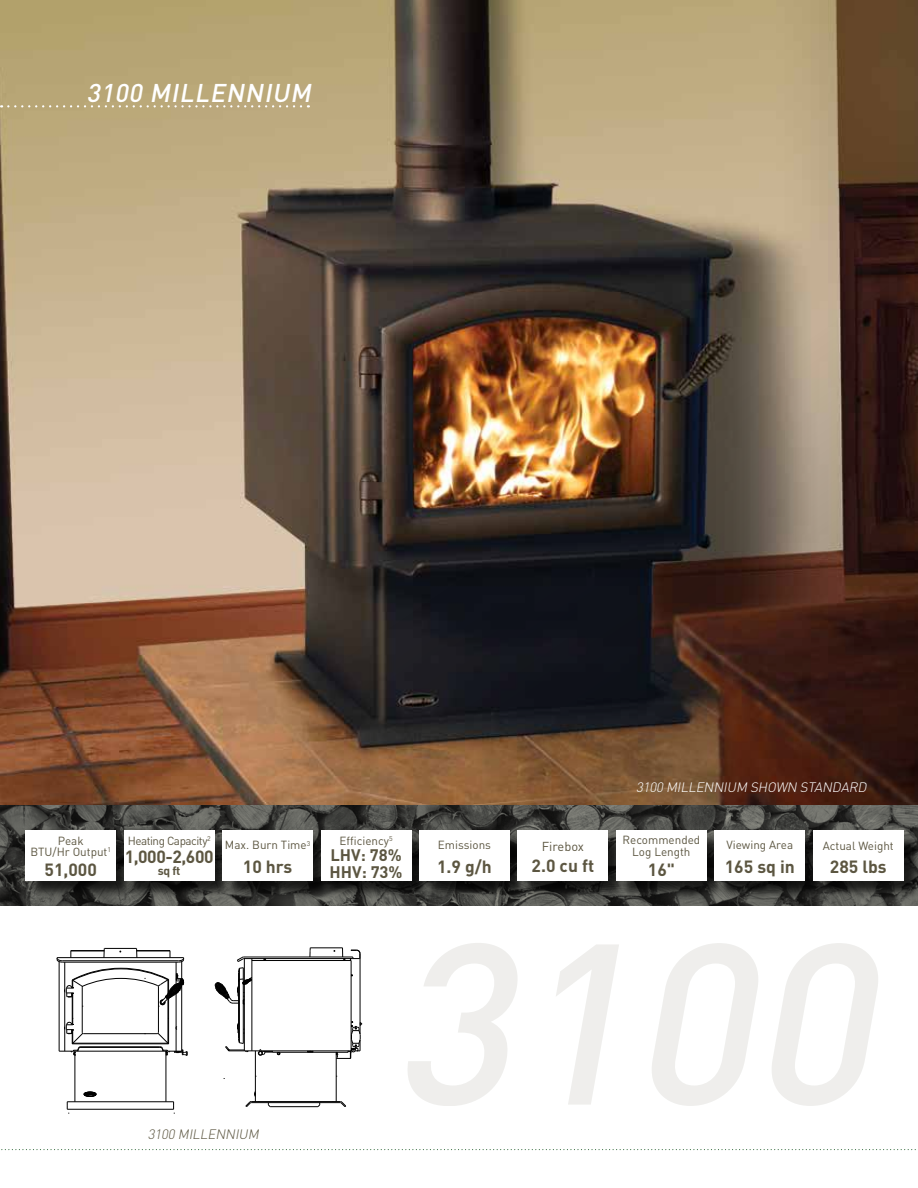
<style>
.page{position:relative;width:918px;height:1188px;background:#fff}
.page>*{position:absolute;margin:0;border:0;box-sizing:border-box;transform-origin:0 0}
.t1{font:italic 500 25.35px "DIN Pro";color:#fff}
.t2{font:700 17.55px "DIN Pro";color:#5c5641}
.t3{font:700 16.5px/16.5px "DIN Pro";color:#5c5641}
.t4{font:italic 300 13.5px "DIN Pro";color:#fff}
.t5{font:italic 300 13.5px "DIN Pro";color:#5c5641}
.t6{font:12.9px "DIN Pro";color:#5c5641}
.t7{font:700 12px "DIN Pro";color:#5c5641}
.t8{font:11.7px/12px "DIN Pro";color:#5c5641;text-align:center}
.t9{font:11.7px "DIN Pro";letter-spacing:-.04em;color:#5c5641}
</style>
<div class="page">
<img style="left:2px;top:0;width:916px;height:806px">
<svg style="left:0;top:806px;width:918px;height:100px;background:#4b4c48"></svg>
<svg style="left:1px;top:1149px;width:915px;height:1px"></svg>
<svg style="left:1px;top:105px;width:300px;height:2px"></svg>
<hr style="left:67px;top:1109px;width:107px;height:1px;background:#000">
<hr style="left:67px;top:1101px;width:107px;height:1px;background:#000">
<hr style="left:59px;top:962px;width:1px;height:89px;background:#000">
<hr style="left:64px;top:962px;width:1px;height:89px;background:#000">
<hr style="left:72px;top:993px;width:1px;height:31px;background:#000">
<hr style="left:75px;top:1051px;width:1px;height:51px;background:#000">
<hr style="left:82px;top:987px;width:1px;height:45px;background:#000">
<hr style="left:73px;top:1051px;width:109px;height:1px;background:#000">
<hr style="left:81px;top:1047px;width:79px;height:1px;background:#000">
<hr style="left:81px;top:1046px;width:79px;height:1px;background:#000">
<hr style="left:72px;top:1044px;width:97px;height:1px;background:#000">
<hr style="left:73px;top:1043px;width:95px;height:1px;background:#000">
<hr style="left:83px;top:1033px;width:74px;height:1px;background:#000">
<hr style="left:158px;top:987px;width:1px;height:45px;background:#000">
<hr style="left:166px;top:1051px;width:1px;height:51px;background:#000">
<hr style="left:168px;top:999px;width:1px;height:45px;background:#000">
<hr style="left:176px;top:994px;width:1px;height:57px;background:#000">
<hr style="left:181px;top:985px;width:1px;height:66px;background:#000">
<svg style="left:83px;top:1091px;width:14px;height:6px"></svg>
<svg style="left:59px;top:1018px;width:25px;height:38px"></svg>
<svg style="left:157px;top:1027px;width:31px;height:29px"></svg>
<svg style="left:56px;top:948px;width:128px;height:59px"></svg>
<svg style="left:67px;top:1102px;width:2px;height:12px"></svg>
<svg style="left:173px;top:1102px;width:2px;height:12px"></svg>
<hr style="left:270px;top:1106px;width:48px;height:1px;background:#000">
<hr style="left:251px;top:1102px;width:89px;height:1px;background:#000">
<hr style="left:251px;top:1101px;width:89px;height:1px;background:#000">
<hr style="left:238px;top:1004px;width:1px;height:35px;background:#000">
<hr style="left:239px;top:968px;width:1px;height:75px;background:#000">
<hr style="left:243px;top:984px;width:1px;height:59px;background:#000">
<hr style="left:244px;top:984px;width:1px;height:67px;background:#000">
<hr style="left:252px;top:959px;width:1px;height:92px;background:#000">
<hr style="left:255px;top:1051px;width:1px;height:51px;background:#000">
<hr style="left:272px;top:1052px;width:76px;height:1px;background:#000">
<hr style="left:229px;top:1051px;width:31px;height:1px;background:#000">
<hr style="left:261px;top:1051px;width:90px;height:1px;background:#000">
<hr style="left:336px;top:1052px;width:1px;height:50px;background:#000">
<hr style="left:351px;top:961px;width:1px;height:90px;background:#000">
<hr style="left:360px;top:953px;width:1px;height:81px;background:#000">
<hr style="left:252px;top:960px;width:99px;height:1px;background:#000">
<hr style="left:244px;top:958px;width:109px;height:1px;background:#000">
<hr style="left:244px;top:957px;width:109px;height:1px;background:#000">
<svg style="left:317px;top:1103px;width:4px;height:5px"></svg>
<hr style="left:310px;top:948px;width:32px;height:1px;background:#000">
<svg style="left:340px;top:1101px;width:6px;height:6px"></svg>
<svg style="left:245px;top:1091px;width:15px;height:16px"></svg>
<svg style="left:214px;top:956px;width:39px;height:49px"></svg>
<svg style="left:225px;top:1022px;width:24px;height:30px"></svg>
<svg style="left:258px;top:1049px;width:22px;height:7px"></svg>
<svg style="left:342px;top:947px;width:19px;height:14px"></svg>
<svg style="left:336px;top:1021px;width:26px;height:38px"></svg>
<div style="left:28px;top:833px;width:890px;height:67px;background:#000;opacity:.75"></div>
<div style="left:222px;top:831px;width:91px;height:50px;background:#fff"></div>
<div style="left:25px;top:831px;width:91px;height:50px;background:#fff"></div>
<div style="left:321px;top:831px;width:90px;height:50px;background:#fff"></div>
<div style="left:124px;top:831px;width:91px;height:50px;background:#fff"></div>
<div style="left:419px;top:831px;width:91px;height:50px;background:#fff"></div>
<div style="left:518px;top:831px;width:90px;height:50px;background:#fff"></div>
<div style="left:616px;top:831px;width:91px;height:50px;background:#fff"></div>
<div style="left:714px;top:831px;width:91px;height:50px;background:#fff"></div>
<div style="left:813px;top:831px;width:91px;height:50px;background:#fff"></div>
<h1 class="t1" style="left:86px;top:75px;width:232px">3100 MILLENNIUM</h1>
<p class="t8" style="left:30px;top:834px;width:82px">Peak<br>BTU/Hr Output<sup>1</sup></p>
<h2 class="t2" style="left:45px;top:858px;width:54px">51,000</h2>
<p class="t9" style="left:128px;top:833px;width:84px">Heating Capacity<sup>2</sup></p>
<h2 class="t2" style="left:125px;top:845px;width:90px">1,000-2,600</h2>
<p class="t7" style="left:158px;top:863px;width:24px">sq ft</p>
<p class="t8" style="left:225px;top:839px;width:87px">Max. Burn Time<sup>3</sup></p>
<h2 class="t2" style="left:243px;top:854px;width:51px">10 hrs</h2>
<p class="t8" style="left:340px;top:834px;width:55px">Efficiency<sup>5</sup></p>
<h3 class="t3" style="left:330px;top:846px;width:75px">LHV: 78%<br>HHV: 73%</h3>
<p class="t8" style="left:438px;top:839px;width:55px">Emissions</p>
<h2 class="t2" style="left:437px;top:854px;width:56px">1.9 g/h</h2>
<p class="t6" style="left:542px;top:837px;width:44px">Firebox</p>
<h2 class="t2" style="left:532px;top:853px;width:64px">2.0 cu ft</h2>
<p class="t4" style="left:636px;top:778px;width:235px">3100 MILLENNIUM SHOWN STANDARD</p>
<p class="t8" style="left:623px;top:834px;width:79px">Recommended<br>Log Length</p>
<h2 class="t2" style="left:648px;top:858px;width:29px">16"</h2>
<p class="t8" style="left:727px;top:839px;width:68px">Viewing Area</p>
<h2 class="t2" style="left:725px;top:854px;width:72px">165 sq in</h2>
<p class="t8" style="left:823px;top:839px;width:73px">Actual Weight</p>
<h2 class="t2" style="left:830px;top:855px;width:58px">285 lbs</h2>
<p class="t5" style="left:148px;top:1125px;width:115px">3100 MILLENNIUM</p>
</div>
